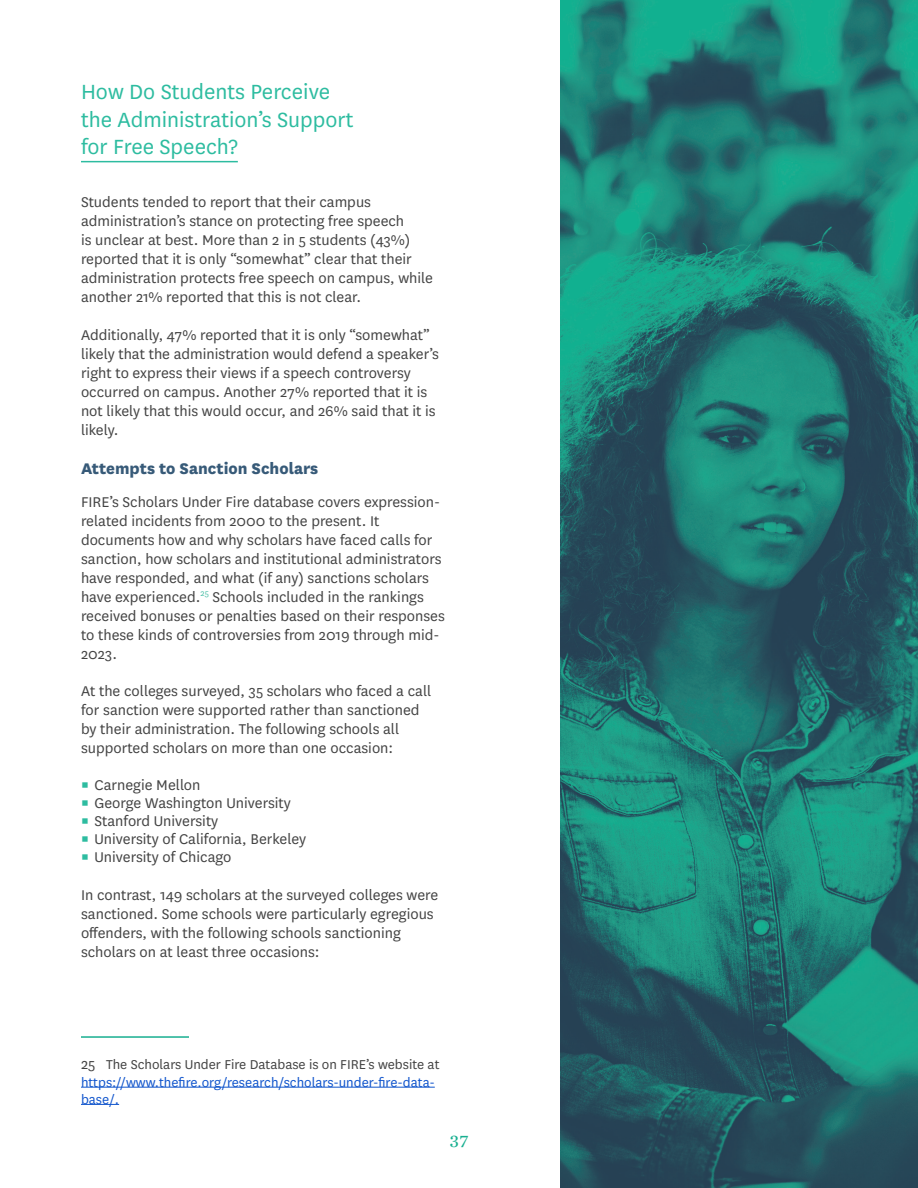
<style>
.page{position:relative;width:918px;height:1188px;background:#fff}
.page>*{position:absolute;margin:0;border:0;box-sizing:border-box;transform-origin:0 0}
.t1{font:24px/27.6px "National";color:#2dbca0}
.t2{font:800 18px "National";color:#375a78}
.t3{font:16.5px/18.9px "National";color:#434343}
.Page_Numbers{font:16.5px "Chronicle Office";color:#18af90}
.t4{font:15px/17.2px "National";color:#15c}
.s1{font-weight:700;color:#2dbca0}
.s2{font-size:16.5px;color:#434343}
.s3{color:#434343}
</style>
<div class="page">
<hr style="left:81px;top:161px;width:157px;height:1px;background:#2dbca0">
<hr style="left:81px;top:1036px;width:108px;height:2px;background:#18af90">
<hr style="left:81px;top:1087px;width:354px;height:1px;background:#15c">
<hr style="left:81px;top:1104px;width:38px;height:1px;background:#15c">
<img style="left:561px;top:0;width:357px;height:1188px">
<h2 class="t1" style="left:81px;top:77px;width:274px">How Do Students Perceive the Administration’s Support for Free Speech?</h2>
<p class="t3" style="left:81px;top:192px;width:354px">Students tended to report that their campus administration’s stance on protecting free speech<br>is unclear at best. More than 2 in 5 students (43%) reported that it is only “somewhat” clear that their administration protects free speech on campus, while another 21% reported that this is not clear.</p>
<p class="t3" style="left:81px;top:324px;width:360px">Additionally, 47% reported that it is only “somewhat” likely that the administration would defend a speaker’s right to express their views if a speech controversy occurred on campus. Another 27% reported that it is not likely that this would occur, and 26% said that it is likely.</p>
<h3 class="t2" style="left:81px;top:456px;width:239px">Attempts to Sanction Scholars</h3>
<p class="t3" style="left:81px;top:492px;width:365px">FIRE’s Scholars Under Fire database covers expression&shy;related incidents from 2000 to the present. It documents how and why scholars have faced calls for sanction, how scholars and institutional administrators have responded, and what (if any) sanctions scholars have experienced.<sup>25</sup> Schools included in the rankings received bonuses or penalties based on their responses to these kinds of controversies from 2019 through mid-2023.</p>
<p class="t3" style="left:81px;top:681px;width:352px">At the colleges surveyed, 35 scholars who faced a call for sanction were supported rather than sanctioned by their administration. The following schools all supported scholars on more than one occasion:</p>
<p class="t3" style="left:81px;top:775px;width:121px"><span class="s1">▪</span> Carnegie Mellon</p>
<p class="t3" style="left:81px;top:793px;width:211px"><span class="s1">▪</span> George Washington University</p>
<p class="t3" style="left:81px;top:811px;width:139px"><span class="s1">▪</span> Stanford University</p>
<p class="t3" style="left:81px;top:829px;width:227px"><span class="s1">▪</span> University of California, Berkeley</p>
<p class="t3" style="left:81px;top:847px;width:152px"><span class="s1">▪</span> University of Chicago</p>
<p class="t3" style="left:81px;top:885px;width:359px">In contrast, 149 scholars at the surveyed colleges were sanctioned. Some schools were particularly egregious offenders, with the following schools sanctioning scholars on at least three occasions:</p>
<p class="t4" style="left:81px;top:1056px;width:360px"><span class="s2">25</span> <span class="s3">The Scholars Under Fire Database is on FIRE’s website at </span>https://www.thefire.org/research/scholars-under-fire-data&shy;base/.</p>
<p class="Page_Numbers" style="left:449px;top:1128px;width:21px">37</p>
</div>
